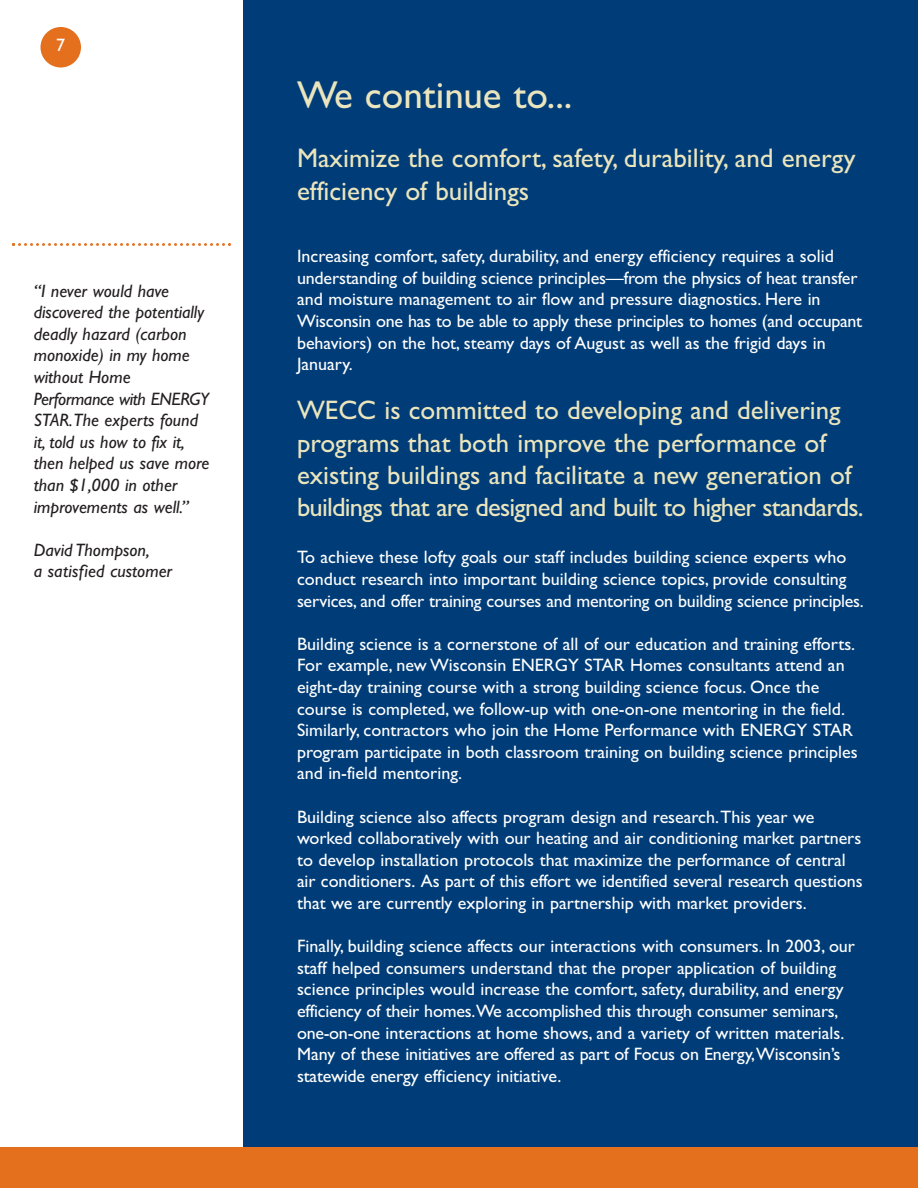
<style>
.page{position:relative;width:918px;height:1188px;background:#fff}
.page>*{position:absolute;margin:0;border:0;box-sizing:border-box;transform-origin:0 0}
.t1{font:39px "Gill Sans";color:#ebe5bd}
.t2{font:27px/32.4px "Gill Sans";color:#ebe5bd}
.t3{font:26.85px/32.1px "Gill Sans";color:#ebe5bd}
.t4{font:26.7px "Gill Sans";letter-spacing:-.03em;color:#ebe5bd}
.t5{font:18px/21.6px "Gill Sans";color:#fff}
.t6{font:italic 18px/21.6px "Gill Sans";color:#231f20}
</style>
<div class="page">
<div style="left:243px;top:0;width:675px;height:1188px;background:#003d78"></div>
<svg style="left:12px;top:243px;width:219px;height:3px"></svg>
<div style="left:40px;top:27px;width:41px;height:41px;background:#e4701e;border-radius:50%"></div>
<div style="left:0;top:1148px;width:918px;height:40px;background:#e4701e"></div>
<p class="t5" style="left:56px;top:34px;width:10px">7</p>
<p class="t6" style="left:34px;top:281px;width:177px">“I never would have discovered the potentially deadly hazard (carbon monoxide) in my home without Home<br>Performance with ENERGY<br>STAR.The experts found it, told us how to fix it, then helped us save more than $1,000 in other improvements as well.”</p>
<p class="t6" style="left:34px;top:541px;width:140px">David Thompson,<br>a satisfied customer</p>
<h1 class="t1" style="left:297px;top:72px;width:277px">We continue to...</h1>
<h2 class="t2" style="left:297px;top:142px;width:560px">Maximize the comfort, safety, durability, and energy efficiency of buildings</h2>
<p class="t5" style="left:297px;top:245px;width:567px">Increasing comfort, safety, durability, and energy efficiency requires a solid understanding of building science principles—from the physics of heat transfer and moisture management to air flow and pressure diagnostics. Here in Wisconsin one has to be able to apply these principles to homes (and occupant behaviors) on the hot, steamy days of August as well as the frigid days in January.</p>
<h3 class="t3" style="left:297px;top:394px;width:556px">WECC is committed to developing and delivering programs that both improve the performance of existing buildings and facilitate a new generation of</h3>
<h3 class="t4" style="left:297px;top:491px;width:568px">buildings that are designed and built to higher standards.</h3>
<p class="t5" style="left:297px;top:546px;width:568px">To achieve these lofty goals our staff includes building science experts who conduct research into important building science topics, provide consulting services, and offer training courses and mentoring on building science principles.</p>
<p class="t5" style="left:297px;top:633px;width:562px">Building science is a cornerstone of all of our education and training efforts.<br>For example, new Wisconsin ENERGY STAR Homes consultants attend an eight-day training course with a strong building science focus. Once the course is completed, we follow-up with one-on-one mentoring in the field.<br>Similarly, contractors who join the Home Performance with ENERGY STAR program participate in both classroom training on building science principles and in-field mentoring.</p>
<p class="t5" style="left:297px;top:806px;width:567px">Building science also affects program design and research.This year we worked collaboratively with our heating and air conditioning market partners to develop installation protocols that maximize the performance of central air conditioners. As part of this effort we identified several research questions that we are currently exploring in partnership with market providers.</p>
<p class="t5" style="left:297px;top:935px;width:560px">Finally, building science affects our interactions with consumers. In 2003, our staff helped consumers understand that the proper application of building science principles would increase the comfort, safety, durability, and energy efficiency of their homes.We accomplished this through consumer seminars, one-on-one interactions at home shows, and a variety of written materials.<br>Many of these initiatives are offered as part of Focus on Energy,Wisconsin’s statewide energy efficiency initiative.</p>
</div>
